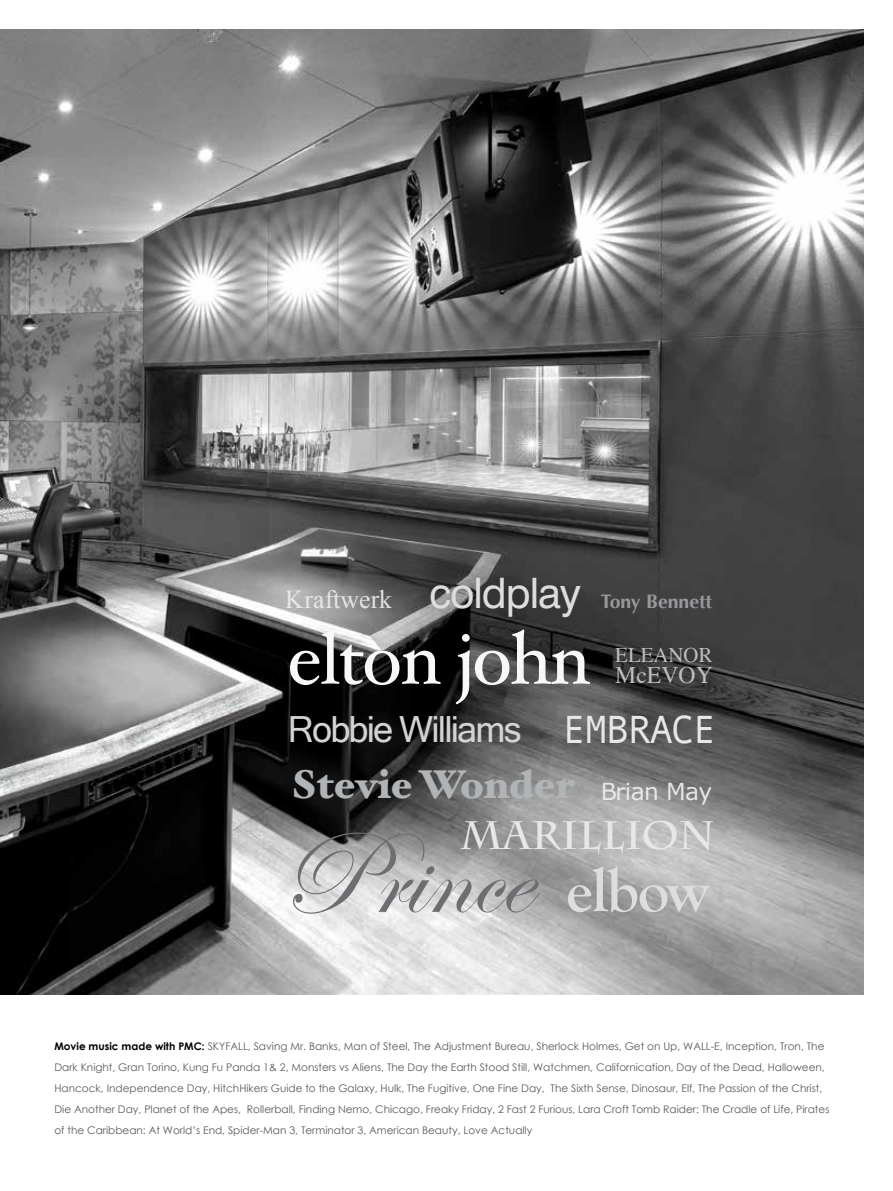
<style>
.page{position:relative;width:893px;height:1191px;background:#fff}
.page>*{position:absolute;margin:0;border:0;box-sizing:border-box;transform-origin:0 0}
.t1{font:119.4px "Edwardian Script ITC";color:#6d6e71}
.t2{font:74.4px "Hoefler Text";letter-spacing:-.025em;color:#f8f8f8}
.t3{font:900 40.2px "Hoefler Text";color:#b1b4b6}
.t4{font:700 39.6px "Charlemagne Std";color:#e6e7e8}
.t5{font:39.45px "Andale Mono";letter-spacing:-.05em;color:#e6e7e8}
.t6{font:36px "Microsoft Sans Serif";letter-spacing:-.05em;color:#d1d3d4}
.t7{font:25.8px "Times New Roman";color:#e9e9ea}
.t8{font:23.7px "Times";color:#bcbec0}
.t9{font:23.4px "Verdana";letter-spacing:-.025em;color:#f1f1f2}
.t10{font:20.85px "Times";color:#bcbec0}
.t11{font:700 19.5px "Optima";color:#97999c}
.t12{font:10.5px/21px "Century Gothic";color:#58595b}
.s1{font-family:"Swiss 721 BT";font-weight:400;font-size:42px;color:#dcddde}
.s2{font-family:"Goudy Old Style T";font-weight:700;font-size:63.3px;color:#dcddde}
.s3{font-weight:700;color:#000}
</style>
<div class="page">
<img style="left:0;top:30px;width:864px;height:965px">
<h3 class="t7" style="left:286px;top:581px;width:108px">Kraftwerk</h3>
<h3 class="t11" style="left:429px;top:590px;width:284px"><span class="s1">coldplay</span> Tony Bennett</h3>
<h2 class="t2" style="left:287px;top:614px;width:305px">elton john</h2>
<h3 class="t10" style="left:615px;top:635px;width:99px">ELEANOR</h3>
<h3 class="t8" style="left:615px;top:653px;width:99px">McEVOY</h3>
<h3 class="t6" style="left:288px;top:708px;width:235px">Robbie Williams</h3>
<h3 class="t5" style="left:563px;top:703px;width:155px">EMBRACE</h3>
<h3 class="t3" style="left:290px;top:760px;width:286px">Stevie Wonder</h3>
<h1 class="t1" style="left:279px;top:809px;width:431px">Prince <span class="s2">elbow</span></h1>
<h3 class="t9" style="left:600px;top:775px;width:114px">Brian May</h3>
<h3 class="t4" style="left:461px;top:812px;width:255px">MARILLION</h3>
<p class="t12" style="left:54px;top:1036px;width:776px"><span class="s3">Movie music made with PMC:</span> SKYFALL, Saving Mr. Banks, Man of Steel, The Adjustment Bureau, Sherlock Holmes, Get on Up, WALL-E, Inception, Tron, The Dark Knight, Gran Torino, Kung Fu Panda 1&amp; 2, Monsters vs Aliens, The Day the Earth Stood Still, Watchmen, Californication, Day of the Dead, Halloween, Hancock, Independence Day, HitchHikers Guide to the Galaxy, Hulk, The Fugitive, One Fine Day, The Sixth Sense, Dinosaur, Elf, The Passion of the Christ, Die Another Day, Planet of the Apes, Rollerball, Finding Nemo, Chicago, Freaky Friday, 2 Fast 2 Furious, Lara Croft Tomb Raider: The Cradle of Life, Pirates of the Caribbean: At World’s End, Spider-Man 3, Terminator 3, American Beauty, Love Actually</p>
</div>
